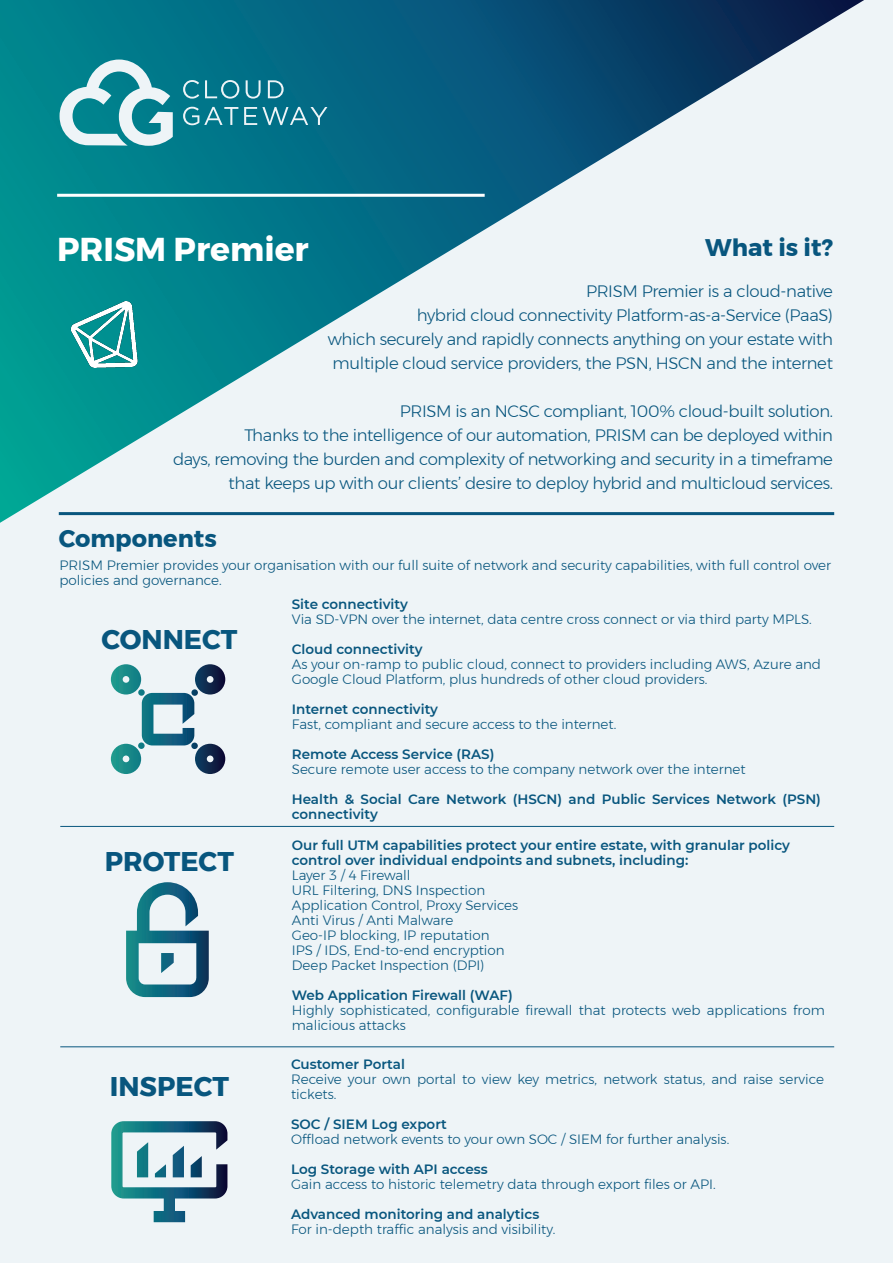
<style>
.page{position:relative;width:893px;height:1263px;background:#eef4f7}
.page>*{position:absolute;margin:0;border:0;box-sizing:border-box;transform-origin:0 0}
.Fron_page_heading{font:700 33px "Montserrat";color:#fff}
.Front_page_sub{font:700 27px "Montserrat";color:#08567e}
.Heading_1{font:700 24px "Montserrat";color:#08567e}
.Heading_2{font:700 24px "Montserrat";color:#08567e}
.Front_page_sub-2{font:300 16.5px "Montserrat";letter-spacing:-.02em;color:#08567e}
.Front_page_sub-3{font:300 13.5px/15px "Montserrat";color:#08567e}
.Front_page_sub-4{font:600 13.5px/15px "Montserrat";color:#08567e}
.Helvetica_body_copy{font:300 13.5px/15px "Montserrat";color:#08567e}
</style>
<div class="page">
<svg style="left:0;top:0;width:864px;height:523px"></svg>
<hr style="left:57px;top:194px;width:428px;height:3px;background:#fff">
<svg style="left:183px;top:80px;width:16px;height:19px"></svg>
<svg style="left:205px;top:80px;width:34px;height:19px"></svg>
<svg style="left:246px;top:80px;width:15px;height:19px"></svg>
<svg style="left:268px;top:80px;width:16px;height:18px"></svg>
<svg style="left:183px;top:107px;width:55px;height:18px"></svg>
<svg style="left:244px;top:107px;width:83px;height:18px"></svg>
<svg style="left:60px;top:60px;width:113px;height:86px"></svg>
<img style="left:60px;top:284px;width:101px;height:101px">
<hr style="left:59px;top:512px;width:775px;height:3px;background:#08567e">
<svg style="left:111px;top:664px;width:114px;height:110px"></svg>
<svg style="left:126px;top:882px;width:83px;height:115px"></svg>
<svg style="left:111px;top:1121px;width:116px;height:101px"></svg>
<hr style="left:60px;top:826px;width:774px;height:1px;background:#08567e">
<hr style="left:60px;top:1046px;width:774px;height:1px;background:#08567e">
<p class="Fron_page_heading" style="left:57px;top:222px;width:253px">PRISM Premier</p>
<p class="Heading_2" style="left:705px;top:228px;width:129px">What is it?</p>
<p class="Front_page_sub-2" style="left:586px;top:278px;width:248px">PRISM Premier is a cloud-native</p>
<p class="Front_page_sub-2" style="left:417px;top:302px;width:418px">hybrid cloud connectivity Platform-as-a-Service (PaaS)</p>
<p class="Front_page_sub-2" style="left:328px;top:326px;width:507px">which securely and rapidly connects anything on your estate with</p>
<p class="Front_page_sub-2" style="left:333px;top:350px;width:502px">multiple cloud service providers, the PSN, HSCN and the internet</p>
<p class="Front_page_sub-2" style="left:400px;top:398px;width:435px">PRISM is an NCSC compliant, 100% cloud-built solution.</p>
<p class="Front_page_sub-2" style="left:245px;top:422px;width:590px">Thanks to the intelligence of our automation, PRISM can be deployed within</p>
<p class="Front_page_sub-2" style="left:173px;top:446px;width:661px">days, removing the burden and complexity of networking and security in a timeframe</p>
<p class="Front_page_sub-2" style="left:229px;top:470px;width:606px">that keeps up with our clients’ desire to deploy hybrid and multicloud services.</p>
<p class="Heading_1" style="left:59px;top:519px;width:160px">Components</p>
<p class="Helvetica_body_copy" style="left:60px;top:557px;width:773px">PRISM Premier provides your organisation with our full suite of network and security capabilities, with full control over policies and governance.</p>
<p class="Front_page_sub" style="left:101px;top:617px;width:137px">CONNECT</p>
<p class="Front_page_sub" style="left:105px;top:840px;width:131px">PROTECT</p>
<p class="Front_page_sub" style="left:110px;top:1064px;width:121px">INSPECT</p>
<p class="Front_page_sub-4" style="left:292px;top:596px;width:118px">Site connectivity</p>
<p class="Front_page_sub-3" style="left:292px;top:612px;width:522px">Via SD-VPN over the internet, data centre cross connect or via third party MPLS.</p>
<p class="Front_page_sub-4" style="left:292px;top:641px;width:132px">Cloud connectivity</p>
<p class="Front_page_sub-3" style="left:292px;top:657px;width:531px">As your on-ramp to public cloud, connect to providers including AWS, Azure and<br>Google Cloud Platform, plus hundreds of other cloud providers.</p>
<p class="Front_page_sub-4" style="left:292px;top:701px;width:148px">Internet connectivity</p>
<p class="Front_page_sub-3" style="left:292px;top:717px;width:326px">Fast, compliant and secure access to the internet.</p>
<p class="Front_page_sub-4" style="left:292px;top:746px;width:204px">Remote Access Service (RAS)</p>
<p class="Front_page_sub-3" style="left:292px;top:762px;width:455px">Secure remote user access to the company network over the internet</p>
<p class="Front_page_sub-4" style="left:292px;top:791px;width:531px">Health &amp; Social Care Network (HSCN) and Public Services Network (PSN) connectivity</p>
<p class="Front_page_sub-4" style="left:292px;top:837px;width:500px">Our full UTM capabilities protect your entire estate, with granular policy</p>
<p class="Front_page_sub-4" style="left:292px;top:852px;width:398px">control over individual endpoints and subnets, including:</p>
<p class="Front_page_sub-3" style="left:292px;top:868px;width:120px">Layer 3 / 4 Firewall</p>
<p class="Front_page_sub-3" style="left:292px;top:883px;width:195px">URL Filtering, DNS Inspection</p>
<p class="Front_page_sub-3" style="left:292px;top:898px;width:228px">Application Control, Proxy Services</p>
<p class="Front_page_sub-3" style="left:292px;top:913px;width:163px">Anti Virus / Anti Malware</p>
<p class="Front_page_sub-3" style="left:292px;top:928px;width:199px">Geo-IP blocking, IP reputation</p>
<p class="Front_page_sub-3" style="left:292px;top:943px;width:214px">IPS / IDS, End-to-end encryption</p>
<p class="Front_page_sub-3" style="left:292px;top:958px;width:194px">Deep Packet Inspection (DPI)</p>
<p class="Front_page_sub-4" style="left:292px;top:987px;width:222px">Web Application Firewall (WAF)</p>
<p class="Front_page_sub-3" style="left:292px;top:1003px;width:534px">Highly sophisticated, configurable firewall that protects web applications from malicious attacks</p>
<p class="Front_page_sub-4" style="left:291px;top:1056px;width:116px">Customer Portal</p>
<p class="Front_page_sub-3" style="left:291px;top:1071px;width:534px">Receive your own portal to view key metrics, network status, and raise service tickets.</p>
<p class="Front_page_sub-4" style="left:291px;top:1116px;width:157px">SOC / SIEM Log export</p>
<p class="Front_page_sub-3" style="left:291px;top:1131px;width:440px">Offload network events to your own SOC / SIEM for further analysis.</p>
<p class="Front_page_sub-4" style="left:291px;top:1161px;width:198px">Log Storage with API access</p>
<p class="Front_page_sub-3" style="left:291px;top:1176px;width:426px">Gain access to historic telemetry data through export files or API.</p>
<p class="Front_page_sub-4" style="left:291px;top:1206px;width:250px">Advanced monitoring and analytics</p>
<p class="Front_page_sub-3" style="left:291px;top:1221px;width:266px">For in-depth traffic analysis and visibility.</p>
</div>
